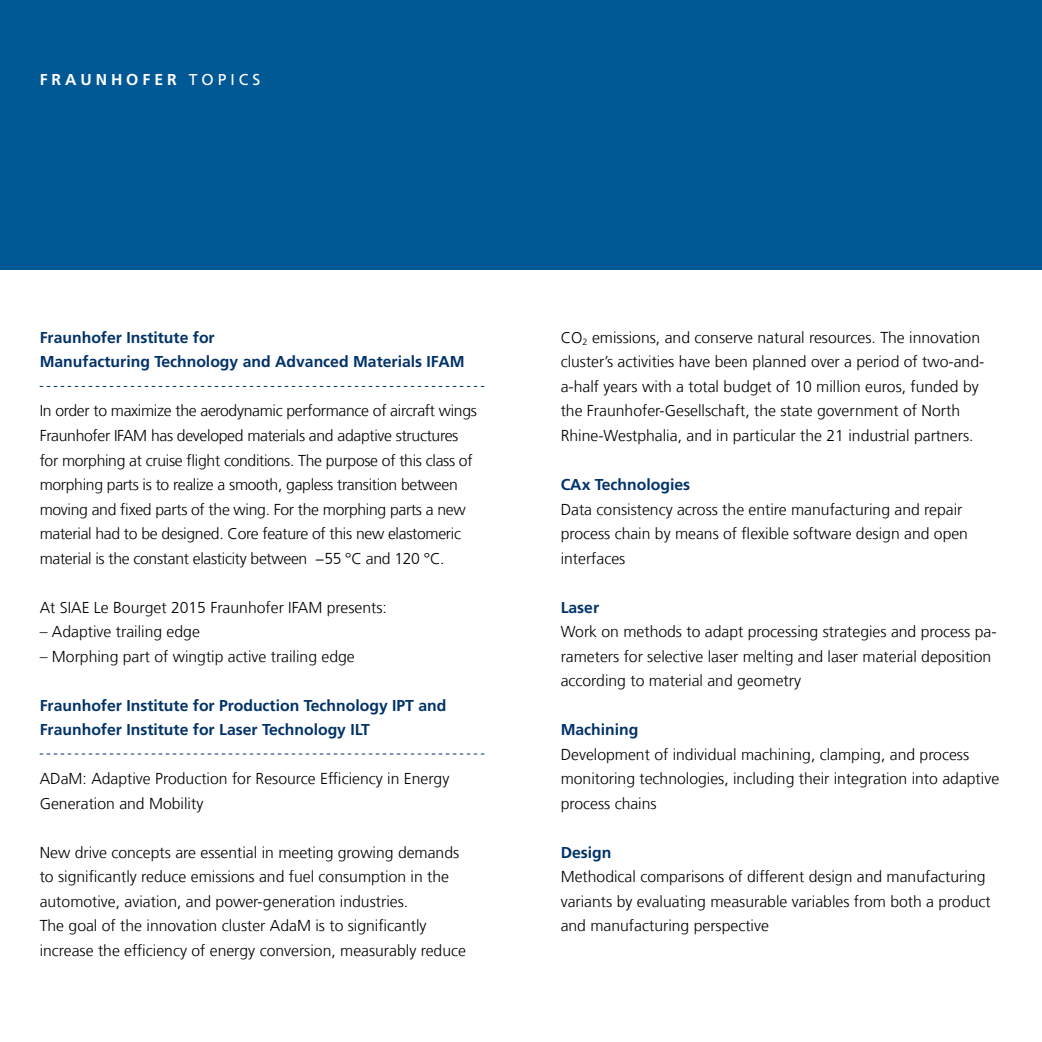
<style>
.page{position:relative;width:1042px;height:1042px;background:#fff}
.page>*{position:absolute;margin:0;border:0;box-sizing:border-box;transform-origin:0 0}
.t1{font:300 15.75px/24.5px "Frutiger LT Com";color:#000}
.t2{font:300 15.75px/24.5px "Frutiger LT Com";letter-spacing:-.02em;color:#000}
.t3{font:700 15.75px/24.5px "Frutiger LT Com";color:#003269}
.t4{font:700 15.75px "Frutiger LT Com";letter-spacing:.25em;color:#fff}
.s1{font-weight:400}
</style>
<div class="page">
<div style="left:0;top:0;width:1042px;height:269px;background:#005995"></div>
<svg style="left:40px;top:386px;width:445px;height:1px"></svg>
<svg style="left:40px;top:753px;width:445px;height:1px"></svg>
<p class="t4" style="left:40px;top:71px;width:222px">FRAUNHOFER <span class="s1">TOPICS</span></p>
<p class="t3" style="left:40px;top:325px;width:426px">Fraunhofer Institute for<br>Manufacturing Technology and Advanced Materials IFAM</p>
<p class="t2" style="left:40px;top:399px;width:439px">In order to maximize the aerodynamic performance of aircraft wings Fraunhofer IFAM has developed materials and adaptive structures for morphing at cruise flight conditions. The purpose of this class of morphing parts is to realize a smooth, gapless transition between moving and fixed parts of the wing. For the morphing parts a new material had to be designed. Core feature of this new elastomeric material is the constant elasticity between −55 °C and 120 °C.</p>
<p class="t1" style="left:40px;top:595px;width:349px">At SIAE Le Bourget 2015 Fraunhofer IFAM presents:</p>
<p class="t1" style="left:40px;top:619px;width:162px">– Adaptive trailing edge</p>
<p class="t1" style="left:40px;top:644px;width:317px">– Morphing part of wingtip active trailing edge</p>
<p class="t3" style="left:40px;top:693px;width:408px">Fraunhofer Institute for Production Technology IPT and<br>Fraunhofer Institute for Laser Technology ILT</p>
<p class="t1" style="left:40px;top:766px;width:411px">ADaM: Adaptive Production for Resource Efficiency in Energy<br>Generation and Mobility</p>
<p class="t1" style="left:40px;top:840px;width:428px">New drive concepts are essential in meeting growing demands to significantly reduce emissions and fuel consumption in the automotive, aviation, and power-generation industries.<br>The goal of the innovation cluster AdaM is to significantly increase the efficiency of energy conversion, measurably reduce</p>
<p class="t1" style="left:561px;top:325px;width:425px">CO<sub>2</sub> emissions, and conserve natural resources. The innovation cluster’s activities have been planned over a period of two-and&shy;a-half years with a total budget of 10 million euros, funded by the Fraunhofer-Gesellschaft, the state government of North Rhine-Westphalia, and in particular the 21 industrial partners.</p>
<p class="t3" style="left:561px;top:472px;width:131px">CAx Technologies</p>
<p class="t1" style="left:561px;top:497px;width:409px">Data consistency across the entire manufacturing and repair process chain by means of flexible software design and open interfaces</p>
<p class="t3" style="left:561px;top:595px;width:40px">Laser</p>
<p class="t1" style="left:561px;top:619px;width:437px">Work on methods to adapt processing strategies and process pa&shy;rameters for selective laser melting and laser material deposition according to material and geometry</p>
<p class="t3" style="left:561px;top:717px;width:79px">Machining</p>
<p class="t1" style="left:561px;top:742px;width:440px">Development of individual machining, clamping, and process monitoring technologies, including their integration into adaptive process chains</p>
<p class="t3" style="left:561px;top:840px;width:52px">Design</p>
<p class="t1" style="left:561px;top:864px;width:431px">Methodical comparisons of different design and manufacturing variants by evaluating measurable variables from both a product and manufacturing perspective</p>
</div>
